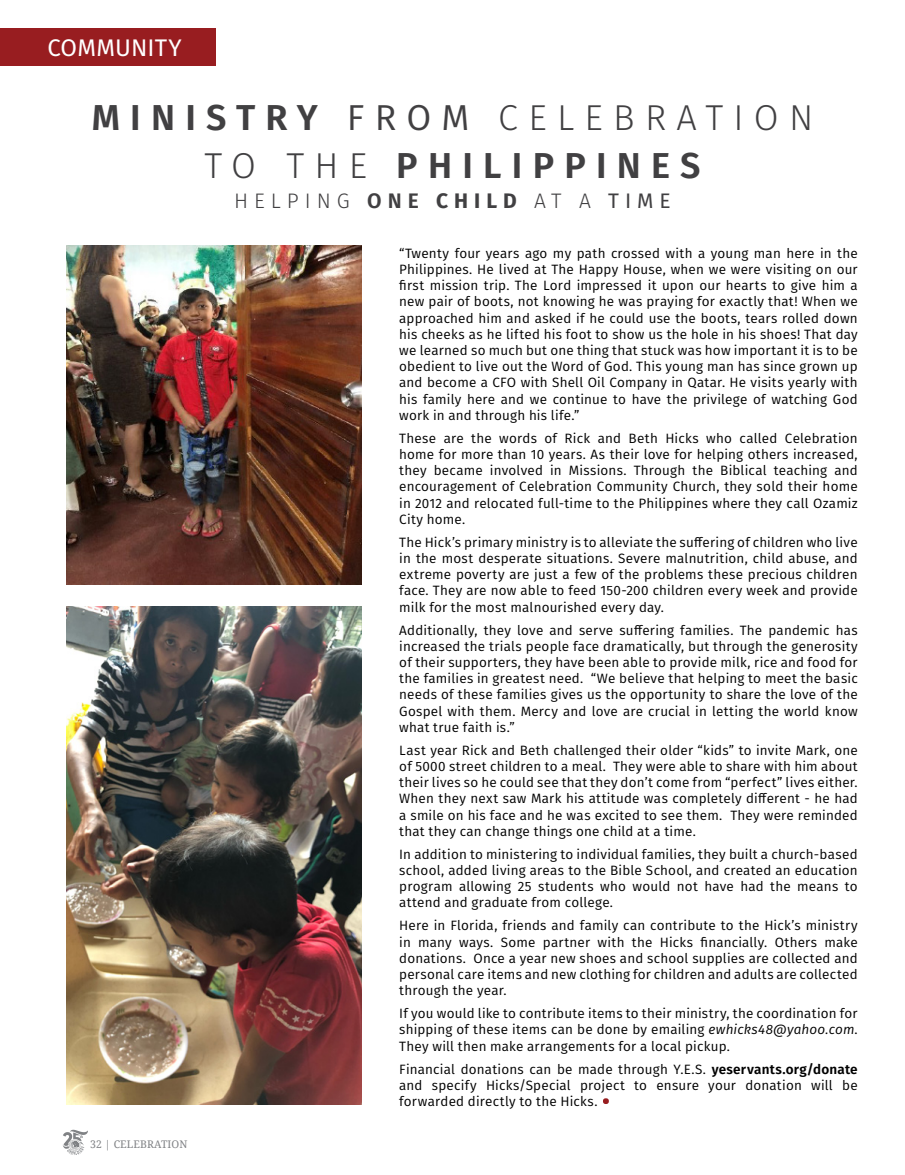
<style>
.page{position:relative;width:905px;height:1175px;background:#fff}
.page>*{position:absolute;margin:0;border:0;box-sizing:border-box;transform-origin:0 0}
.t1{font:600 36px/48.9px "Fira Sans";letter-spacing:.285em;color:#414042;text-align:center}
.t2{font:24px "Fira Sans";letter-spacing:.005em;color:#fff}
.t3{font:300 21px "Fira Sans";letter-spacing:.285em;color:#414042}
.t4{font:13.5px/16.2px "Fira Sans";letter-spacing:.015em;color:#000;text-align:justify}
.t5{font:10.5px "Droid Serif";letter-spacing:.01em;color:#808285}
.s1{font-weight:400}
.s2{font-weight:300}
.s3{font-weight:600}
.s4{font-weight:700}
.s5{font-style:italic}
</style>
<div class="page">
<div style="left:0;top:28px;width:216px;height:38px;background:#981d20"></div>
<svg style="left:603px;top:1098px;width:6px;height:6px"></svg>
<img style="left:66px;top:245px;width:295px;height:339px">
<img style="left:66px;top:606px;width:295px;height:498px">
<svg style="left:63px;top:1129px;width:25px;height:26px"></svg>
<h2 class="t2" style="left:47px;top:29px;width:136px">COMMUNITY</h2>
<h1 class="t1" style="left:92px;top:90px;width:723px">MINISTRY <span class="s1">FROM</span> <span class="s2">CELEBRATION<br>TO THE</span> PHILIPPINES</h1>
<h3 class="t3" style="left:234px;top:186px;width:438px">HELPING <span class="s3">ONE</span> <span class="s4">CHILD</span> AT A <span class="s1">TIME</span></h3>
<p class="t5" style="left:90px;top:1137px;width:99px">32 | CELEBRATION</p>
<p class="t4" style="left:399px;top:245px;width:460px">“Twenty four years ago my path crossed with a young man here in the Philippines. He lived at The Happy House, when we were visiting on our first mission trip. The Lord impressed it upon our hearts to give him a new pair of boots, not knowing he was praying for exactly that! When we approached him and asked if he could use the boots, tears rolled down his cheeks as he lifted his foot to show us the hole in his shoes! That day we learned so much but one thing that stuck was how important it is to be obedient to live out the Word of God. This young man has since grown up and become a CFO with Shell Oil Company in Qatar. He visits yearly with his family here and we continue to have the privilege of watching God work in and through his life.”</p>
<p class="t4" style="left:399px;top:430px;width:460px">These are the words of Rick and Beth Hicks who called Celebration home for more than 10 years. As their love for helping others increased, they became involved in Missions. Through the Biblical teaching and encouragement of Celebration Community Church, they sold their home in 2012 and relocated full-time to the Philippines where they call Ozamiz City home.</p>
<p class="t4" style="left:399px;top:533px;width:460px">The Hick’s primary ministry is to alleviate the suffering of children who live in the most desperate situations. Severe malnutrition, child abuse, and extreme poverty are just a few of the problems these precious children face. They are now able to feed 150-200 children every week and provide milk for the most malnourished every day.</p>
<p class="t4" style="left:399px;top:621px;width:460px">Additionally, they love and serve suffering families. The pandemic has increased the trials people face dramatically, but through the generosity of their supporters, they have been able to provide milk, rice and food for the families in greatest need. “We believe that helping to meet the basic needs of these families gives us the opportunity to share the love of the Gospel with them. Mercy and love are crucial in letting the world know what true faith is.”</p>
<p class="t4" style="left:399px;top:741px;width:460px">Last year Rick and Beth challenged their older “kids” to invite Mark, one of 5000 street children to a meal. They were able to share with him about their lives so he could see that they don’t come from “perfect” lives either.<br>When they next saw Mark his attitude was completely different - he had a smile on his face and he was excited to see them. They were reminded that they can change things one child at a time.</p>
<p class="t4" style="left:399px;top:845px;width:460px">In addition to ministering to individual families, they built a church-based school, added living areas to the Bible School, and created an education program allowing 25 students who would not have had the means to attend and graduate from college.</p>
<p class="t4" style="left:399px;top:917px;width:460px">Here in Florida, friends and family can contribute to the Hick’s ministry in many ways. Some partner with the Hicks financially. Others make donations. Once a year new shoes and school supplies are collected and personal care items and new clothing for children and adults are collected through the year.</p>
<p class="t4" style="left:399px;top:1005px;width:460px">If you would like to contribute items to their ministry, the coordination for shipping of these items can be done by emailing <span class="s5">ewhicks48@yahoo.com</span>.<br>They will then make arrangements for a local pickup.</p>
<p class="t4" style="left:399px;top:1060px;width:460px">Financial donations can be made through Y.E.S. <span class="s3">yeservants.org/donate </span>and specify Hicks/Special project to ensure your donation will be forwarded directly to the Hicks.</p>
</div>
